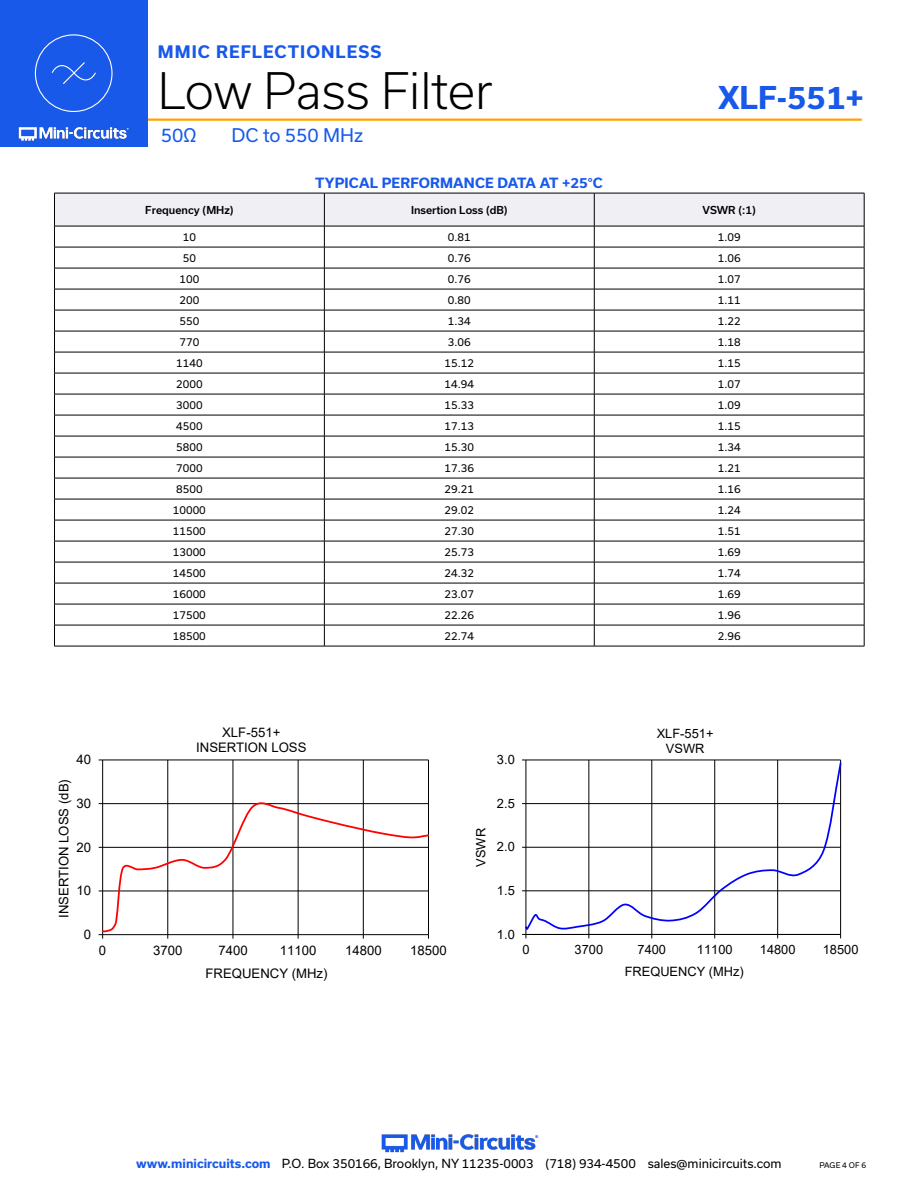
<style>
.page{position:relative;width:918px;height:1188px;background:#fff}
.page>*{position:absolute;margin:0;border:0;box-sizing:border-box;transform-origin:0 0}
.t1{font:300 48px "Usual";color:#000}
.t2{font:700 30px "Usual";color:#1859ea}
.t3{font:18px "Usual";color:#1859ea}
.t4{font:700 16.5px "Usual";letter-spacing:.065em;color:#1859ea}
.Blue_Headers{font:700 13.5px "Usual";letter-spacing:.015em;color:#1859ea}
.t5{font:13.2px/15.1px "Arial";color:#000;text-align:center}
.t6{font:12.9px/14.9px "Arial";color:#000;text-align:center}
.t7{font:12px "Usual";color:#000}
.Table_Body_Center{font:10.5px "Usual";color:#000}
.Table_Header_Center{font:500 10.5px "Usual";color:#000}
.t8{font:7.5px "Usual";color:#000}
.s1{font-weight:700;color:#1859ea}
</style>
<div class="page">
<img style="left:381px;top:1134px;width:158px;height:19px">
<hr style="left:129px;top:118px;width:733px;height:3px;background:#ffa300">
<div style="left:0;top:0;width:147px;height:147px;background:#1859ea"></div>
<img style="left:18px;top:120px;width:130px;height:25px">
<div style="left:35px;top:34px;width:78px;height:78px;border:1px solid #fff;border-radius:50%"></div>
<svg style="left:51px;top:62px;width:45px;height:22px"></svg>
<hr style="left:103px;top:760px;width:325px;height:1px;background:#000">
<hr style="left:168px;top:760px;width:1px;height:175px;background:#000">
<hr style="left:233px;top:760px;width:1px;height:175px;background:#000">
<hr style="left:298px;top:760px;width:1px;height:175px;background:#000">
<hr style="left:363px;top:760px;width:1px;height:175px;background:#000">
<hr style="left:428px;top:760px;width:1px;height:175px;background:#000">
<hr style="left:102px;top:760px;width:1px;height:175px;background:#000">
<hr style="left:103px;top:934px;width:325px;height:1px;background:#000">
<svg style="left:103px;top:796px;width:326px;height:137px"></svg>
<hr style="left:526px;top:760px;width:315px;height:1px;background:#000">
<hr style="left:589px;top:760px;width:1px;height:174px;background:#000">
<hr style="left:652px;top:760px;width:1px;height:174px;background:#000">
<hr style="left:714px;top:760px;width:1px;height:174px;background:#000">
<hr style="left:777px;top:760px;width:1px;height:174px;background:#000">
<hr style="left:840px;top:760px;width:1px;height:174px;background:#000">
<hr style="left:526px;top:760px;width:1px;height:174px;background:#000">
<hr style="left:526px;top:934px;width:315px;height:1px;background:#000">
<svg style="left:526px;top:761px;width:315px;height:171px"></svg>
<svg style="left:54px;top:193px;width:811px;height:453px"></svg>
<hr style="left:54px;top:646px;width:270px;height:1px;background:#000">
<hr style="left:324px;top:646px;width:270px;height:1px;background:#000">
<hr style="left:594px;top:646px;width:270px;height:1px;background:#000">
<h3 class="t4" style="left:158px;top:42px;width:225px">MMIC REFLECTIONLESS</h3>
<h1 class="t1" style="left:158px;top:63px;width:336px">Low Pass Filter</h1>
<h3 class="t3" style="left:161px;top:125px;width:37px">50Ω</h3>
<h3 class="t3" style="left:232px;top:125px;width:133px">DC to 550 MHz</h3>
<p class="Blue_Headers" style="left:315px;top:175px;width:289px">TYPICAL PERFORMANCE DATA AT +25°C</p>
<h2 class="t2" style="left:718px;top:80px;width:147px">XLF-551+</h2>
<p class="Table_Header_Center" style="left:145px;top:204px;width:90px">Frequency (MHz)</p>
<p class="Table_Header_Center" style="left:411px;top:204px;width:98px">Insertion Loss (dB)</p>
<p class="Table_Header_Center" style="left:703px;top:204px;width:55px">VSWR (:1)</p>
<p class="Table_Body_Center" style="left:183px;top:231px;width:15px">10</p>
<p class="Table_Body_Center" style="left:448px;top:231px;width:24px">0.81</p>
<p class="Table_Body_Center" style="left:718px;top:231px;width:24px">1.09</p>
<p class="Table_Body_Center" style="left:183px;top:252px;width:15px">50</p>
<p class="Table_Body_Center" style="left:448px;top:252px;width:24px">0.76</p>
<p class="Table_Body_Center" style="left:718px;top:252px;width:24px">1.06</p>
<p class="Table_Body_Center" style="left:180px;top:273px;width:21px">100</p>
<p class="Table_Body_Center" style="left:448px;top:273px;width:24px">0.76</p>
<p class="Table_Body_Center" style="left:718px;top:273px;width:24px">1.07</p>
<p class="Table_Body_Center" style="left:180px;top:294px;width:21px">200</p>
<p class="Table_Body_Center" style="left:448px;top:294px;width:24px">0.80</p>
<p class="Table_Body_Center" style="left:718px;top:294px;width:24px">1.11</p>
<p class="Table_Body_Center" style="left:180px;top:315px;width:21px">550</p>
<p class="Table_Body_Center" style="left:448px;top:315px;width:24px">1.34</p>
<p class="Table_Body_Center" style="left:718px;top:315px;width:24px">1.22</p>
<p class="Table_Body_Center" style="left:180px;top:336px;width:21px">770</p>
<p class="Table_Body_Center" style="left:448px;top:336px;width:24px">3.06</p>
<p class="Table_Body_Center" style="left:718px;top:336px;width:24px">1.18</p>
<p class="Table_Body_Center" style="left:176px;top:357px;width:28px">1140</p>
<p class="Table_Body_Center" style="left:445px;top:357px;width:31px">15.12</p>
<p class="Table_Body_Center" style="left:718px;top:357px;width:24px">1.15</p>
<p class="Table_Body_Center" style="left:176px;top:378px;width:28px">2000</p>
<p class="Table_Body_Center" style="left:445px;top:378px;width:31px">14.94</p>
<p class="Table_Body_Center" style="left:718px;top:378px;width:24px">1.07</p>
<p class="Table_Body_Center" style="left:176px;top:399px;width:28px">3000</p>
<p class="Table_Body_Center" style="left:445px;top:399px;width:31px">15.33</p>
<p class="Table_Body_Center" style="left:718px;top:399px;width:24px">1.09</p>
<p class="Table_Body_Center" style="left:176px;top:420px;width:28px">4500</p>
<p class="Table_Body_Center" style="left:445px;top:420px;width:31px">17.13</p>
<p class="Table_Body_Center" style="left:718px;top:420px;width:24px">1.15</p>
<p class="Table_Body_Center" style="left:176px;top:441px;width:28px">5800</p>
<p class="Table_Body_Center" style="left:445px;top:441px;width:31px">15.30</p>
<p class="Table_Body_Center" style="left:718px;top:441px;width:24px">1.34</p>
<p class="Table_Body_Center" style="left:176px;top:462px;width:28px">7000</p>
<p class="Table_Body_Center" style="left:445px;top:462px;width:31px">17.36</p>
<p class="Table_Body_Center" style="left:718px;top:462px;width:24px">1.21</p>
<p class="Table_Body_Center" style="left:176px;top:483px;width:28px">8500</p>
<p class="Table_Body_Center" style="left:445px;top:483px;width:31px">29.21</p>
<p class="Table_Body_Center" style="left:718px;top:483px;width:24px">1.16</p>
<p class="Table_Body_Center" style="left:173px;top:504px;width:34px">10000</p>
<p class="Table_Body_Center" style="left:445px;top:504px;width:31px">29.02</p>
<p class="Table_Body_Center" style="left:718px;top:504px;width:24px">1.24</p>
<p class="Table_Body_Center" style="left:173px;top:525px;width:34px">11500</p>
<p class="Table_Body_Center" style="left:445px;top:525px;width:31px">27.30</p>
<p class="Table_Body_Center" style="left:718px;top:525px;width:24px">1.51</p>
<p class="Table_Body_Center" style="left:173px;top:546px;width:34px">13000</p>
<p class="Table_Body_Center" style="left:445px;top:546px;width:31px">25.73</p>
<p class="Table_Body_Center" style="left:718px;top:546px;width:24px">1.69</p>
<p class="Table_Body_Center" style="left:173px;top:567px;width:34px">14500</p>
<p class="Table_Body_Center" style="left:445px;top:567px;width:31px">24.32</p>
<p class="Table_Body_Center" style="left:718px;top:567px;width:24px">1.74</p>
<p class="Table_Body_Center" style="left:173px;top:588px;width:34px">16000</p>
<p class="Table_Body_Center" style="left:445px;top:588px;width:31px">23.07</p>
<p class="Table_Body_Center" style="left:718px;top:588px;width:24px">1.69</p>
<p class="Table_Body_Center" style="left:173px;top:609px;width:34px">17500</p>
<p class="Table_Body_Center" style="left:445px;top:609px;width:31px">22.26</p>
<p class="Table_Body_Center" style="left:718px;top:609px;width:24px">1.96</p>
<p class="Table_Body_Center" style="left:173px;top:630px;width:34px">18500</p>
<p class="Table_Body_Center" style="left:445px;top:630px;width:31px">22.74</p>
<p class="Table_Body_Center" style="left:718px;top:630px;width:24px">2.96</p>
<p class="t5" style="left:196px;top:724px;width:112px">XLF-551+<br>INSERTION LOSS</p>
<p class="t6" style="left:657px;top:726px;width:58px">XLF-551+<br>VSWR</p>
<p class="t5" style="left:77px;top:752px;width:16px">40</p>
<p class="t6" style="left:497px;top:752px;width:19px">3.0</p>
<p class="t5" style="left:56px;top:918px;width:140px;rotate:-90deg">INSERTION LOSS (dB)</p>
<p class="t5" style="left:77px;top:796px;width:16px">30</p>
<p class="t5" style="left:77px;top:839px;width:16px">20</p>
<p class="t5" style="left:77px;top:883px;width:16px">10</p>
<p class="t6" style="left:474px;top:867px;width:40px;rotate:-90deg">VSWR</p>
<p class="t6" style="left:497px;top:796px;width:19px">2.5</p>
<p class="t6" style="left:497px;top:839px;width:19px">2.0</p>
<p class="t6" style="left:497px;top:883px;width:19px">1.5</p>
<p class="t5" style="left:84px;top:927px;width:9px">0</p>
<p class="t6" style="left:497px;top:927px;width:19px">1.0</p>
<p class="t5" style="left:99px;top:942px;width:9px">0</p>
<p class="t5" style="left:153px;top:942px;width:31px">3700</p>
<p class="t5" style="left:218px;top:942px;width:31px">7400</p>
<p class="t5" style="left:280px;top:942px;width:38px">11100</p>
<p class="t5" style="left:345px;top:942px;width:38px">14800</p>
<p class="t5" style="left:410px;top:942px;width:38px">18500</p>
<p class="t6" style="left:522px;top:942px;width:9px">0</p>
<p class="t6" style="left:575px;top:942px;width:30px">3700</p>
<p class="t6" style="left:638px;top:942px;width:30px">7400</p>
<p class="t6" style="left:697px;top:942px;width:37px">11100</p>
<p class="t6" style="left:760px;top:942px;width:37px">14800</p>
<p class="t6" style="left:823px;top:942px;width:37px">18500</p>
<p class="t5" style="left:206px;top:965px;width:123px">FREQUENCY (MHz)</p>
<p class="t6" style="left:625px;top:964px;width:121px">FREQUENCY (MHz)</p>
<p class="t7" style="left:136px;top:1157px;width:647px"><span class="s1">www.minicircuits.com</span> P.O. Box 350166, Brooklyn, NY 11235-0003 (718) 934-4500 sales@minicircuits.com</p>
<p class="t8" style="left:819px;top:1161px;width:48px">PAGE 4 OF 6</p>
</div>
